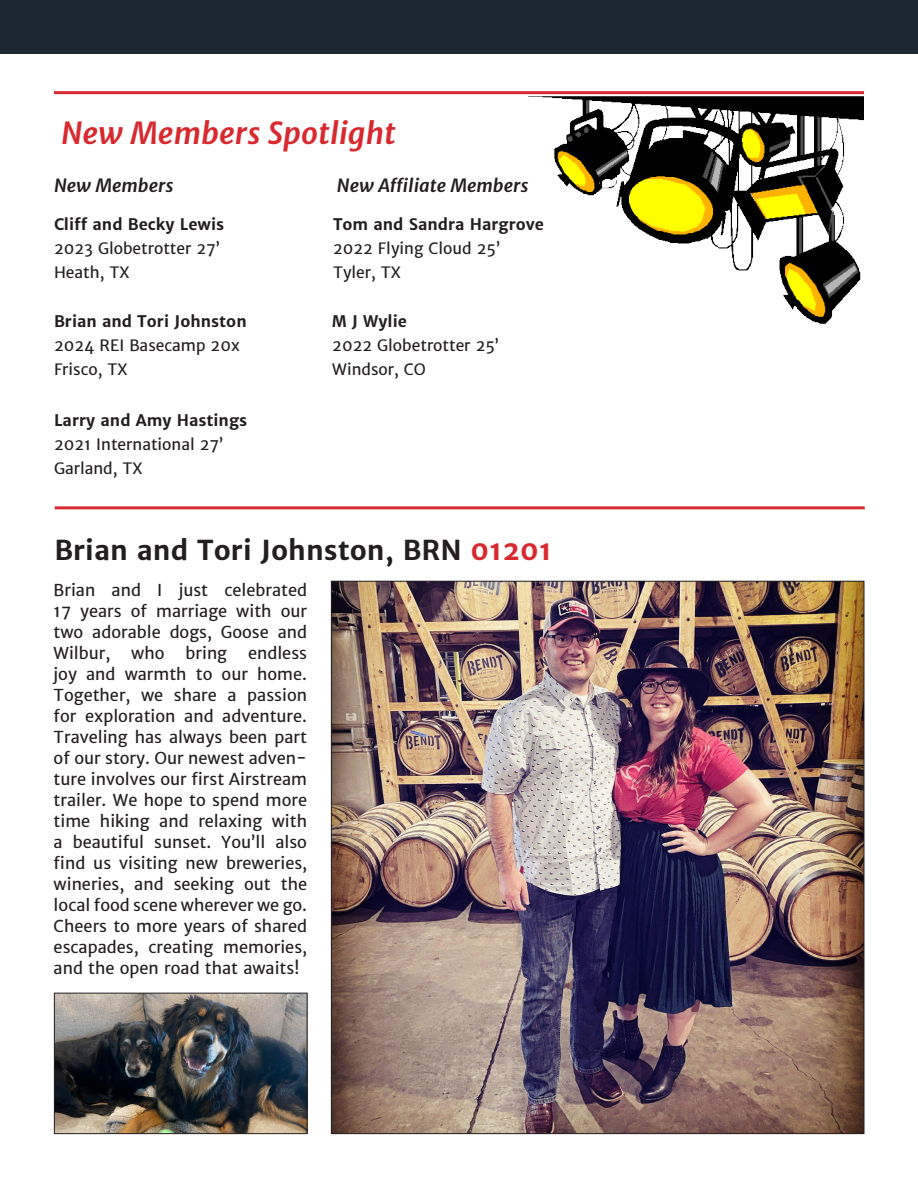
<style>
.page{position:relative;width:918px;height:1188px;background:#fff}
.page>*{position:absolute;margin:0;border:0;box-sizing:border-box;transform-origin:0 0}
.t1{font:italic 700 30px "Merriweather Sans";color:#d8292f}
.t2{font:700 27px "Merriweather Sans";color:#231f20}
.t3{font:italic 700 18px "Merriweather Sans";color:#231f20}
.t4{font:16.5px/21px "Merriweather Sans";color:#231f20;text-align:justify}
.t5{font:15.75px "Merriweather Sans";color:#231f20}
.t6{font:700 15.75px "Merriweather Sans";color:#231f20}
.s1{color:#d8292f}
</style>
<div class="page">
<div style="left:0;top:0;width:918px;height:54px;background:#1d2732"></div>
<hr style="left:54px;top:91px;width:810px;height:3px;background:#d8292f">
<hr style="left:55px;top:506px;width:810px;height:3px;background:#d8292f">
<img style="left:528px;top:96px;width:336px;height:228px">
<img style="left:333px;top:583px;width:529px;height:549px">
<img style="left:56px;top:995px;width:249px;height:137px">
<div style="left:54px;top:993px;width:253px;height:141px;border:1px solid #231f20"></div>
<p class="t1" style="left:61px;top:115px;width:336px">New Members Spotlight</p>
<p class="t3" style="left:54px;top:175px;width:121px">New Members</p>
<p class="t3" style="left:337px;top:175px;width:193px">New Affiliate Members</p>
<p class="t6" style="left:333px;top:214px;width:213px">Tom and Sandra Hargrove</p>
<p class="t5" style="left:333px;top:238px;width:169px">2022 Flying Cloud 25’</p>
<p class="t5" style="left:333px;top:262px;width:70px">Tyler, TX</p>
<p class="t6" style="left:54px;top:312px;width:194px">Brian and Tori Johnston</p>
<p class="t5" style="left:54px;top:336px;width:187px">2024 REI Basecamp 20x</p>
<p class="t5" style="left:54px;top:360px;width:75px">Frisco, TX</p>
<p class="t6" style="left:54px;top:214px;width:172px">Cliff and Becky Lewis</p>
<p class="t5" style="left:54px;top:238px;width:167px">2023 Globetrotter 27’</p>
<p class="t5" style="left:54px;top:262px;width:77px">Heath, TX</p>
<p class="t6" style="left:332px;top:312px;width:76px">M J Wylie</p>
<p class="t5" style="left:332px;top:336px;width:168px">2022 Globetrotter 25’</p>
<p class="t5" style="left:332px;top:360px;width:95px">Windsor, CO</p>
<p class="t6" style="left:54px;top:410px;width:195px">Larry and Amy Hastings</p>
<p class="t5" style="left:54px;top:434px;width:171px">2021 International 27’</p>
<p class="t5" style="left:54px;top:458px;width:90px">Garland, TX</p>
<p class="t2" style="left:54px;top:534px;width:499px">Brian and Tori Johnston, BRN <span class="s1">01201</span></p>
<p class="t4" style="left:54px;top:579px;width:255px">Brian and I just celebrated 17 years of marriage with our two adorable dogs, Goose and Wilbur,</p>
<p class="t4" style="left:54px;top:642px;width:255px;text-indent:194px">endless joy and warmth to our home.<br>Together, we share a passion for exploration and adventure.<br>Traveling has always been part of our story. Our newest adven&shy;ture involves our first Airstream trailer. We hope to spend more time hiking and relaxing with a beautiful sunset. You’ll also find us visiting new breweries, wineries, and seeking out the local food scene wherever we go.<br>Cheers to more years of shared escapades, creating memories, and the open road that awaits!</p>
<p class="t4" style="left:131px;top:642px;width:35px">who</p>
<p class="t4" style="left:186px;top:642px;width:43px">bring</p>
</div>
